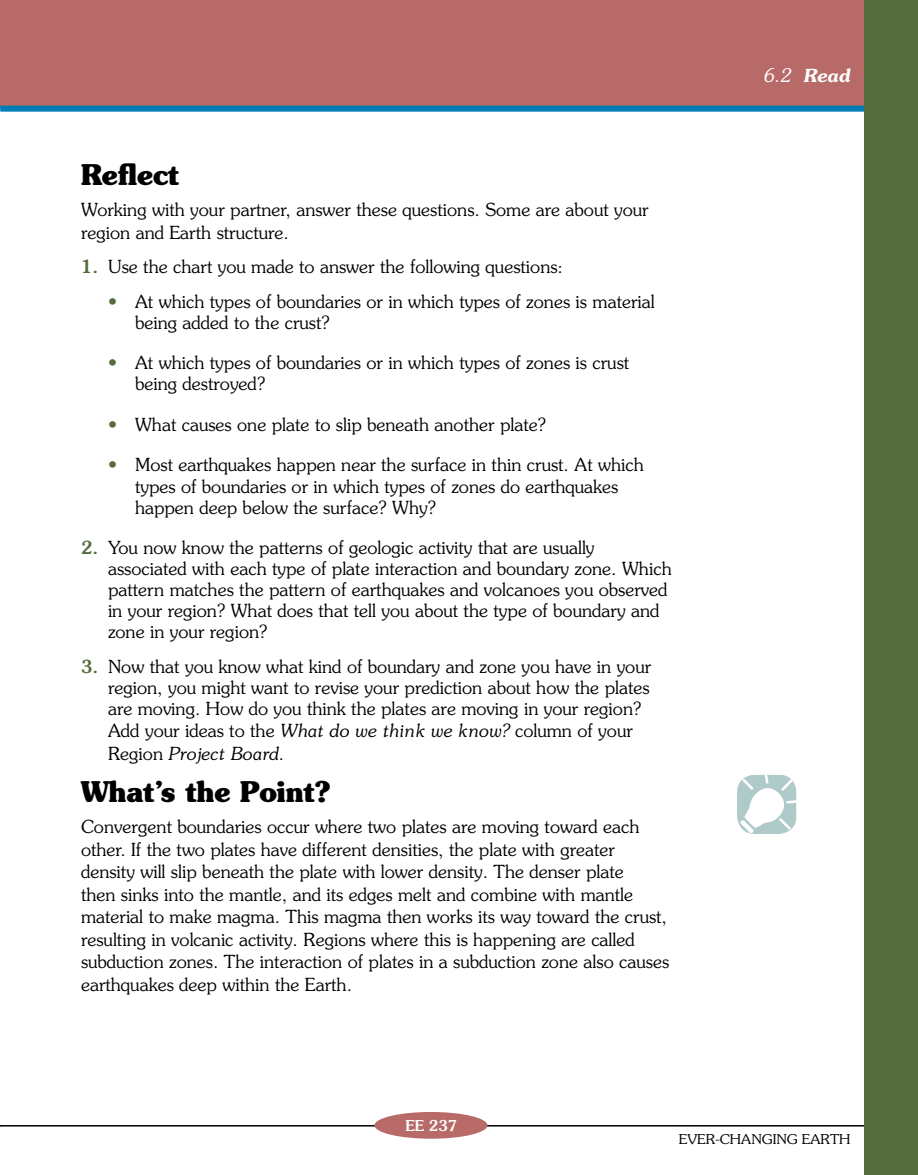
<style>
.page{position:relative;width:918px;height:1175px;background:#fff}
.page>*{position:absolute;margin:0;border:0;box-sizing:border-box;transform-origin:0 0}
.t1{font:700 28.5px "Souvenir";color:#000;scale:.95 1}
.t2{font:300 18px/22.5px "Souvenir";color:#000}
.t3{font:italic 600 18px "Souvenir";color:#fff}
.t4{font:500 15px "Souvenir";color:#fff}
.t5{font:300 13.5px "Souvenir";color:#000;scale:1.05 1}
.s1{font-weight:500;color:#556c3e}
.s2{font-style:italic}
.s3{font-weight:300;font-size:18.75px}
</style>
<div class="page">
<div style="left:0;top:0;width:918px;height:109px;background:#b76a68"></div>
<div style="left:0;top:106px;width:918px;height:6px;background:#007db6"></div>
<hr style="left:0;top:1125px;width:918px;height:1px;background:#000">
<div style="left:864px;top:0;width:54px;height:1174px;background:#556c3e"></div>
<div style="left:374px;top:1112px;width:114px;height:26px;background:#b76a68;border-radius:50%"></div>
<svg style="left:737px;top:774px;width:59px;height:60px"></svg>
<h1 class="t1" style="left:81px;top:156px;width:105px">Reflect</h1>
<p class="t2" style="left:81px;top:198px;width:569px">Working with your partner, answer these questions. Some are about your region and Earth structure.</p>
<p class="t2" style="left:81px;top:255px;width:484px"><span class="s1">1.</span> Use the chart you made to answer the following questions:</p>
<p class="t2" style="left:135px;top:290px;width:521px;line-height:21px;text-indent:-27px"><span class="s1">•</span> At which types of boundaries or in which types of zones is material being added to the crust?</p>
<p class="t2" style="left:135px;top:352px;width:496px;line-height:21px;text-indent:-27px"><span class="s1">•</span> At which types of boundaries or in which types of zones is crust being destroyed?</p>
<p class="t2" style="left:108px;top:413px;width:440px"><span class="s1">•</span> What causes one plate to slip beneath another plate?</p>
<p class="t2" style="left:135px;top:454px;width:510px;line-height:21px;text-indent:-27px"><span class="s1">•</span> Most earthquakes happen near the surface in thin crust. At which types of boundaries or in which types of zones do earthquakes happen deep below the surface? Why?</p>
<p class="t2" style="left:108px;top:536px;width:565px;line-height:21px;text-indent:-27px"><span class="s1">2.</span> You now know the patterns of geologic activity that are usually associated with each type of plate interaction and boundary zone. Which pattern matches the pattern of earthquakes and volcanoes you observed in your region? What does that tell you about the type of boundary and zone in your region?</p>
<p class="t2" style="left:108px;top:655px;width:545px;line-height:21.8px;text-indent:-27px"><span class="s1">3.</span> Now that you know what kind of boundary and zone you have in your region, you might want to revise your prediction about how the plates are moving. How do you think the plates are moving in your region?<br>Add your ideas to the <span class="s2">What do we think we know?</span> column of your Region <span class="s2">Project Board.</span></p>
<h1 class="t1" style="left:81px;top:773px;width:264px">What’s the Point?</h1>
<p class="t2" style="left:81px;top:815px;width:590px">Convergent boundaries occur where two plates are moving toward each other. If the two plates have different densities, the plate with greater density will slip beneath the plate with lower density. The denser plate<br>then sinks into the mantle, and its edges melt and combine with mantle material to make magma. This magma then works its way toward the crust, resulting in volcanic activity. Regions where this is happening are called subduction zones. The interaction of plates in a subduction zone also causes earthquakes deep within the Earth.</p>
<p class="t4" style="left:406px;top:1116px;width:53px">EE 237</p>
<p class="t3" style="left:764px;top:65px;width:88px"><span class="s3">6.2</span> Read</p>
<p class="t5" style="left:679px;top:1131px;width:165px">EVER-CHANGING EARTH</p>
</div>
